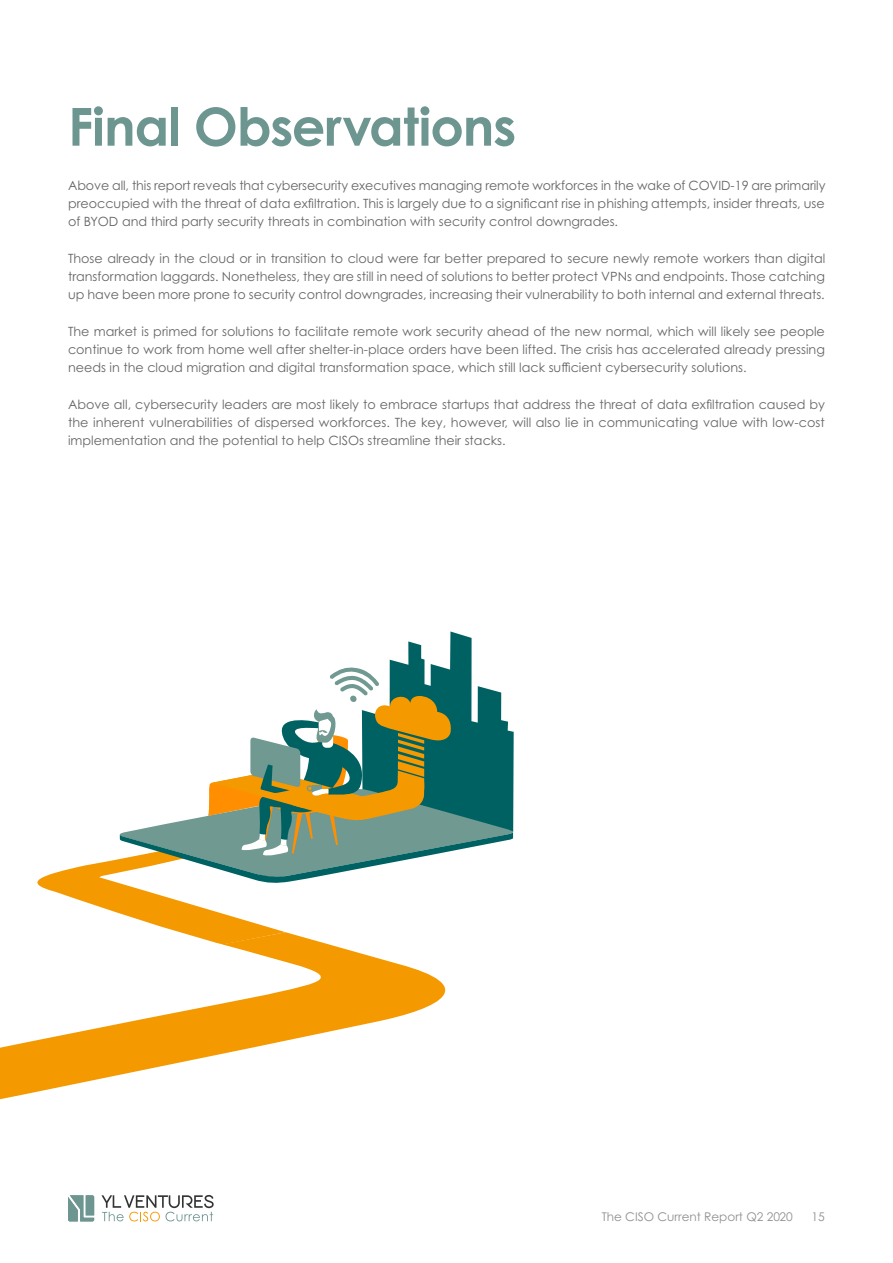
<style>
.page{position:relative;width:893px;height:1263px;background:#fff}
.page>*{position:absolute;margin:0;border:0;box-sizing:border-box;transform-origin:0 0}
.t1{font:700 52.5px "Century Gothic Pro";letter-spacing:-.02em;color:#6e9691}
.t2{font:12.75px/18px "Century Gothic Pro";color:#666;text-align:justify}
.t3{font:12px "Century Gothic Pro";color:#8f9091}
</style>
<div class="page">
<svg style="left:37px;top:631px;width:477px;height:276px"></svg>
<svg style="left:0;top:907px;width:446px;height:193px"></svg>
<svg style="left:68px;top:1195px;width:26px;height:26px"></svg>
<svg style="left:101px;top:1195px;width:113px;height:26px"></svg>
<h1 class="t1" style="left:68px;top:94px;width:450px">Final Observations</h1>
<p class="t2" style="left:68px;top:176px;width:759px">Above all, this report reveals that cybersecurity executives managing remote workforces in the wake of COVID-19 are primarily preoccupied with the threat of data exfiltration. This is largely due to a significant rise in phishing attempts, insider threats, use of BYOD and third party security threats in combination with security control downgrades.</p>
<p class="t2" style="left:68px;top:249px;width:759px">Those already in the cloud or in transition to cloud were far better prepared to secure newly remote workers than digital transformation laggards. Nonetheless, they are still in need of solutions to better protect VPNs and endpoints. Those catching up have been more prone to security control downgrades, increasing their vulnerability to both internal and external threats.</p>
<p class="t2" style="left:68px;top:322px;width:758px">The market is primed for solutions to facilitate remote work security ahead of the new normal, which will likely see people continue to work from home well after shelter i n- -place orders have been lifted. The crisis has accelerated already pressing needs in the cloud migration and digital transformation space, which still lack sufficient cybersecurity solutions.</p>
<p class="t2" style="left:68px;top:395px;width:758px">Above all, cybersecurity leaders are most likely to embrace startups that address the threat of data exfiltration caused by the inherent vulnerabilities of dispersed workforces. The key, however, will also lie in communicating value with low-cost implementation and the potential to help CISOs streamline their stacks.</p>
<p class="t3" style="left:602px;top:1209px;width:193px">The CISO Current Report Q2 2020</p>
<p class="t3" style="left:812px;top:1209px;width:15px">15</p>
</div>
